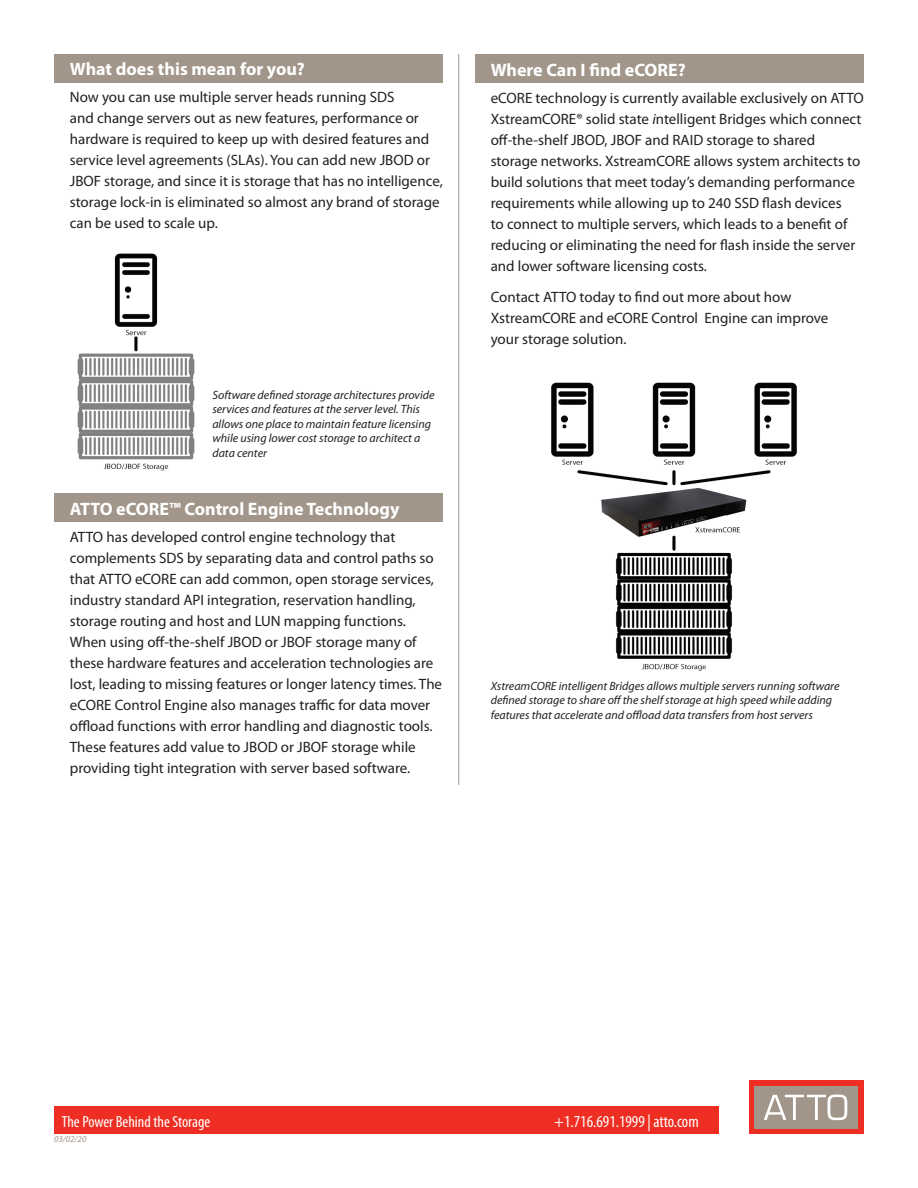
<style>
.page{position:relative;width:918px;height:1188px;background:#fff}
.page>*{position:absolute;margin:0;border:0;box-sizing:border-box;transform-origin:0 0}
.t1{font:700 18px "Myriad Pro";color:#fff}
.t2{font:condensed 16.8px "Myriad Pro";color:#fff}
.t3{font:condensed 16.05px "Myriad Pro";color:#fff}
.t4{font:15px/21px "Myriad Pro";color:#231f20}
.t5{font:italic 12px/14.4px "Myriad Pro";color:#231f20}
.t6{font:italic 9px "Myriad Pro";color:#a19689}
.s1{font-style:italic}
</style>
<div class="page">
<div style="left:749px;top:1081px;width:115px;height:53px;background:#ee2e22"></div>
<div style="left:754px;top:1086px;width:104px;height:42px;background:#a19689"></div>
<svg style="left:764px;top:1095px;width:83px;height:25px"></svg>
<div style="left:54px;top:1107px;width:664px;height:27px;background:#ee2e22"></div>
<div style="left:54px;top:54px;width:389px;height:29px;background:#a19689"></div>
<div style="left:54px;top:493px;width:389px;height:29px;background:#a19689"></div>
<div style="left:475px;top:54px;width:389px;height:29px;background:#a19689"></div>
<hr style="left:458px;top:54px;width:1px;height:731px;background:#939598">
<img style="left:77px;top:253px;width:118px;height:218px">
<img style="left:551px;top:382px;width:246px;height:289px">
<p class="t1" style="left:70px;top:57px;width:237px">What does this mean for you?</p>
<p class="t4" style="left:70px;top:86px;width:375px">Now you can use multiple server heads running SDS<br>and change servers out as new features, performance or hardware is required to keep up with desired features and service level agreements (SLAs). You can add new JBOD or JBOF storage, and since it is storage that has no intelligence, storage lock-in is eliminated so almost any brand of storage can be used to scale up.</p>
<p class="t5" style="left:212px;top:388px;width:224px">Software defined storage architectures provide services and features at the server level. This allows one place to maintain feature licensing while using lower cost storage to architect a data center</p>
<p class="t1" style="left:70px;top:497px;width:331px">ATTO eCORE™ Control Engine Technology</p>
<p class="t4" style="left:70px;top:526px;width:374px">ATTO has developed control engine technology that complements SDS by separating data and control paths so that ATTO eCORE can add common, open storage services, industry standard API integration, reservation handling, storage routing and host and LUN mapping functions.<br>When using off-the-shelf JBOD or JBOF storage many of these hardware features and acceleration technologies are lost, leading to missing features or longer latency times. The eCORE Control Engine also manages traffic for data mover offload functions with error handling and diagnostic tools.<br>These features add value to JBOD or JBOF storage while providing tight integration with server based software.</p>
<p class="t1" style="left:491px;top:58px;width:197px">Where Can I find eCORE?</p>
<p class="t4" style="left:491px;top:87px;width:375px">eCORE technology is currently available exclusively on ATTO XstreamCORE® solid state <span class="s1">i</span>ntelligent Bridges which connect off-the-shelf JBOD, JBOF and RAID storage to shared storage networks. XstreamCORE allows system architects to build solutions that meet today’s demanding performance requirements while allowing up to 240 SSD flash devices<br>to connect to multiple servers, which leads to a benefit of reducing or eliminating the need for flash inside the server and lower software licensing costs.</p>
<p class="t4" style="left:491px;top:286px;width:339px">Contact ATTO today to find out more about how<br>XstreamCORE and eCORE Control Engine can improve your storage solution.</p>
<p class="t5" style="left:491px;top:679px;width:350px">XstreamCORE intelligent Bridges allows multiple servers running software defined storage to share off the shelf storage at high speed while adding features that accelerate and offload data transfers from host servers</p>
<p class="t3" style="left:62px;top:1112px;width:150px">The Power Behind the Storage</p>
<p class="t2" style="left:554px;top:1111px;width:146px">+1.716.691.1999 | atto.com</p>
<p class="t6" style="left:54px;top:1133px;width:34px">03/02/20</p>
</div>
